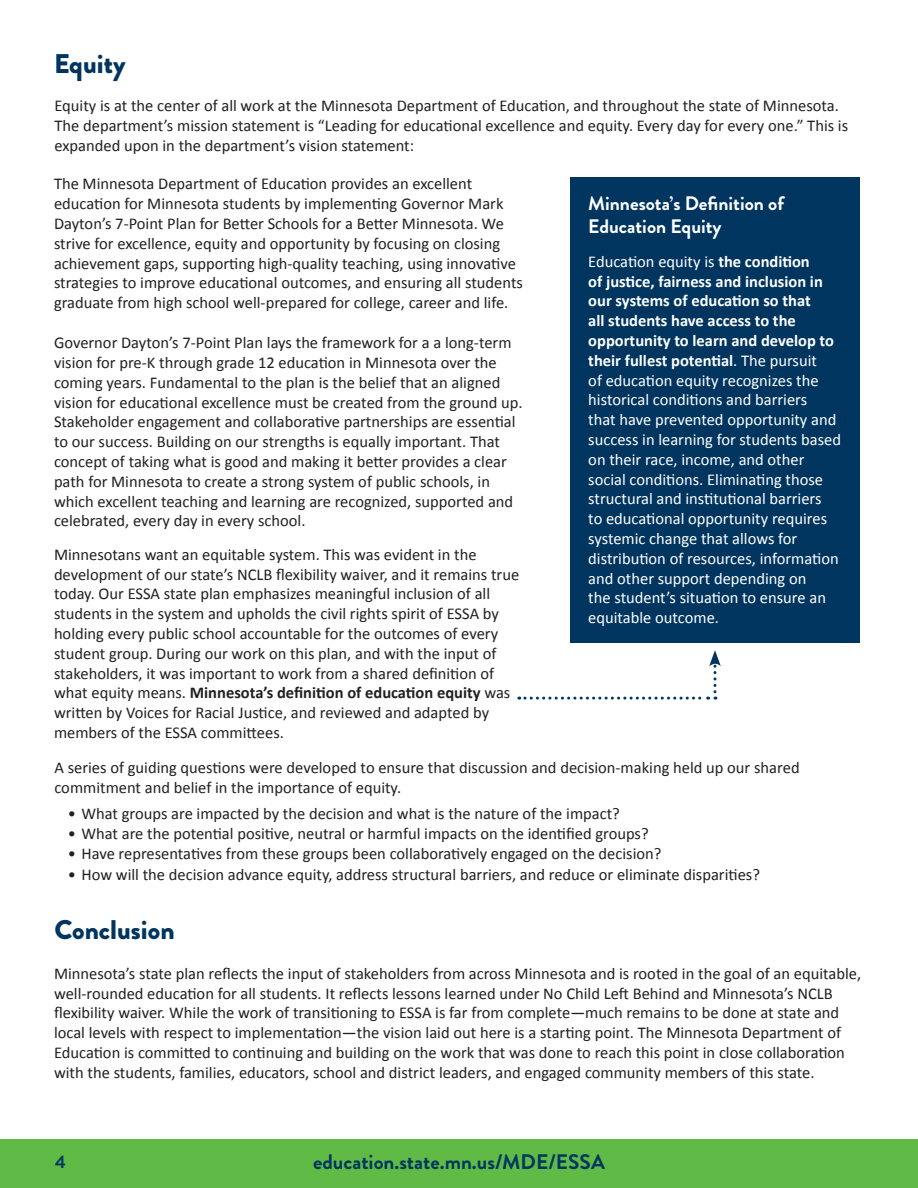
<style>
.page{position:relative;width:918px;height:1188px;background:#fff}
.page>*{position:absolute;margin:0;border:0;box-sizing:border-box;transform-origin:0 0}
.t1{font:900 27px "Brandon Grotesque";color:#003560}
.t2{font:700 21px "Brandon Grotesque";color:#003560}
.t3{font:700 19.5px/23.4px "Brandon Grotesque";color:#fff}
.t4{font:700 18px "Brandon Grotesque";color:#003560}
.t5{font:16.5px/19.8px "Calibri";color:#231f20}
.t6{font:16.5px/19.8px "Calibri";color:#fff}
.s1{font-weight:700}
</style>
<div class="page">
<div style="left:0;top:1139px;width:918px;height:49px;background:#60bb46"></div>
<div style="left:570px;top:177px;width:290px;height:465px;background:#003560"></div>
<svg style="left:519px;top:650px;width:202px;height:50px"></svg>
<h1 class="t1" style="left:54px;top:44px;width:73px">Equity</h1>
<p class="t5" style="left:54px;top:96px;width:795px">Equity is at the center of all work at the Minnesota Department of Education, and throughout the state of Minnesota.<br>The department’s mission statement is “Leading for educational excellence and equity. Every day for every one.” This is expanded upon in the department’s vision statement:</p>
<p class="t5" style="left:54px;top:174px;width:471px">The Minnesota Department of Education provides an excellent education for Minnesota students by implementing Governor Mark Dayton’s 7-Point Plan for Better Schools for a Better Minnesota. We strive for excellence, equity and opportunity by focusing on closing achievement gaps, supporting high-quality teaching, using innovative strategies to improve educational outcomes, and ensuring all students graduate from high school well-prepared for college, career and life.</p>
<p class="t5" style="left:54px;top:333px;width:470px">Governor Dayton’s 7-Point Plan lays the framework for a a long-term vision for pre-K through grade 12 education in Minnesota over the coming years. Fundamental to the plan is the belief that an aligned vision for educational excellence must be created from the ground up.<br>Stakeholder engagement and collaborative partnerships are essential to our success. Building on our strengths is equally important. That concept of taking what is good and making it better provides a clear path for Minnesota to create a strong system of public schools, in which excellent teaching and learning are recognized, supported and celebrated, every day in every school.</p>
<p class="t5" style="left:54px;top:544px;width:467px">Minnesotans want an equitable system. This was evident in the development of our state’s NCLB flexibility waiver, and it remains true today. Our ESSA state plan emphasizes meaningful inclusion of all students in the system and upholds the civil rights spirit of ESSA by holding every public school accountable for the outcomes of every student group. During our work on this plan, and with the input of stakeholders, it was important to work from a shared definition of what equity means. <span class="s1">Minnesota’s definition of education equity</span> was written by Voices for Racial Justice, and reviewed and adapted by members of the ESSA committees.</p>
<h2 class="t3" style="left:588px;top:192px;width:197px">Minnesota’s Definition of<br>Education Equity</h2>
<p class="t6" style="left:588px;top:251px;width:254px">Education equity is <span class="s1">the condition<br>of justice, fairness and inclusion in our systems of education so that<br>all students have access to the opportunity to learn and develop to their fullest potential</span>. The pursuit<br>of education equity recognizes the historical conditions and barriers<br>that have prevented opportunity and success in learning for students based on their race, income, and other social conditions. Eliminating those structural and institutional barriers<br>to educational opportunity requires systemic change that allows for distribution of resources, information and other support depending on<br>the student’s situation to ensure an equitable outcome.</p>
<p class="t5" style="left:54px;top:757px;width:747px">A series of guiding questions were developed to ensure that discussion and decision-making held up our shared commitment and belief in the importance of equity.</p>
<p class="t5" style="left:68px;top:804px;width:553px">• What groups are impacted by the decision and what is the nature of the impact?</p>
<p class="t5" style="left:68px;top:824px;width:582px">• What are the potential positive, neutral or harmful impacts on the identified groups?</p>
<p class="t5" style="left:68px;top:843px;width:595px">• Have representatives from these groups been collaboratively engaged on the decision?</p>
<p class="t5" style="left:68px;top:865px;width:694px">• How will the decision advance equity, address structural barriers, and reduce or eliminate disparities?</p>
<h1 class="t1" style="left:54px;top:911px;width:122px">Conclusion</h1>
<p class="t5" style="left:54px;top:964px;width:809px">Minnesota’s state plan reflects the input of stakeholders from across Minnesota and is rooted in the goal of an equitable, well-rounded education for all students. It reflects lessons learned under No Child Left Behind and Minnesota’s NCLB flexibility waiver. While the work of transitioning to ESSA is far from complete—much remains to be done at state and local levels with respect to implementation—the vision laid out here is a starting point. The Minnesota Department of Education is committed to continuing and building on the work that was done to reach this point in close collaboration with the students, families, educators, school and district leaders, and engaged community members of this state.</p>
<p class="t4" style="left:55px;top:1149px;width:12px">4</p>
<p class="t2" style="left:313px;top:1147px;width:293px">education.state.mn.us/MDE/ESSA</p>
</div>
